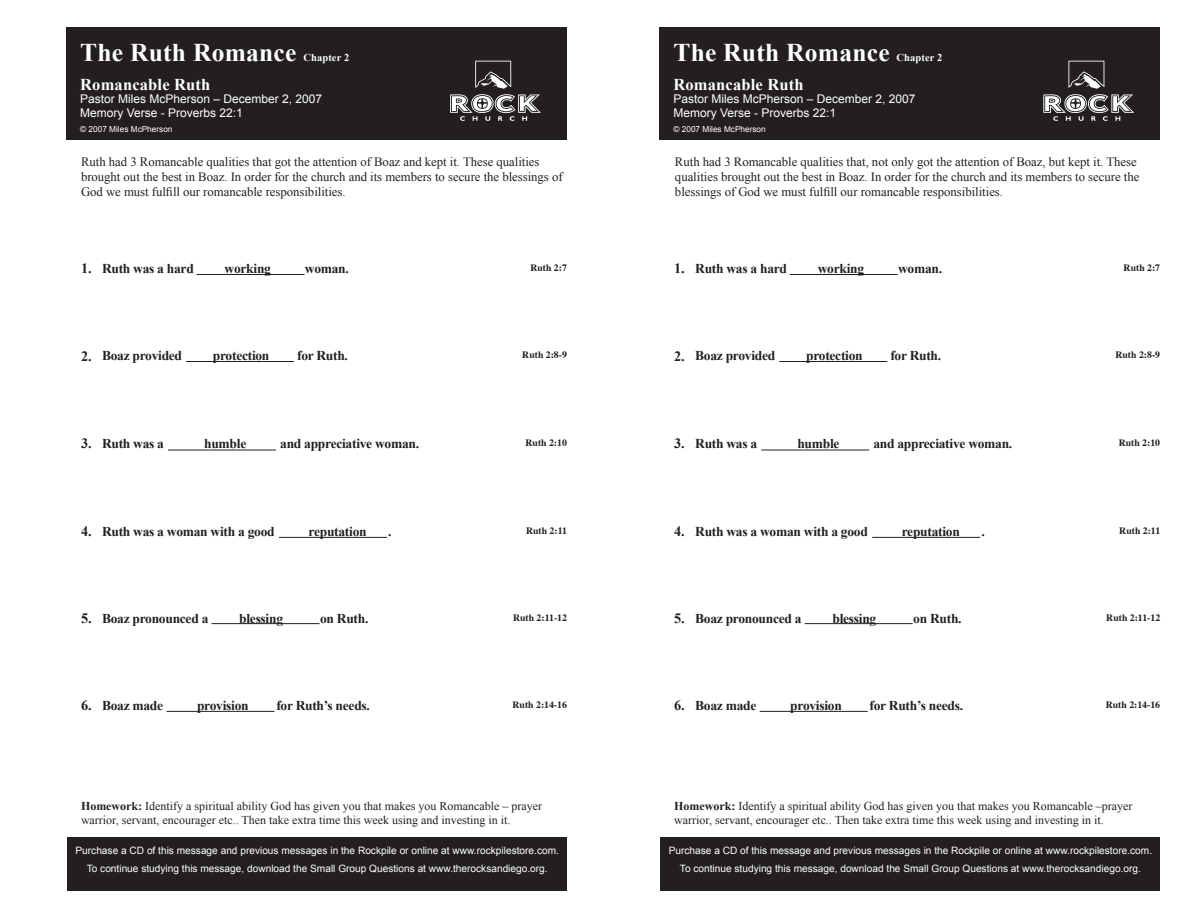
<style>
.page{position:relative;width:1188px;height:918px;background:#fff}
.page>*{position:absolute;margin:0;border:0;box-sizing:border-box;transform-origin:0 0}
.t1{font:700 25.5px "Times New Roman";letter-spacing:.01em;color:#fff}
.t2{font:700 16.5px "Times New Roman";letter-spacing:.01em;color:#fff}
.t3{font:700 14.25px "Times New Roman";color:#231f20}
.t4{font:700 13.5px "Times New Roman";letter-spacing:-.02em;color:#231f20}
.t5{font:12.75px/15px "Times New Roman";color:#231f20}
.t6{font:12px/13.5px "Times New Roman";color:#231f20}
.t7{font:12px/13.5px "Arial";color:#fff}
.t8{font:700 10.5px "Times New Roman";letter-spacing:.01em;color:#fff}
.t9{font:10.2px/18px "Arial";color:#fff;text-align:center}
.t10{font:700 9.75px "Times";color:#231f20}
.t11{font:8.25px "Arial";color:#fff}
.s1{font-size:14.25px}
.s2{font-weight:700}
</style>
<div class="page">
<div style="left:66px;top:27px;width:501px;height:113px;background:#231f20"></div>
<svg style="left:450px;top:61px;width:91px;height:60px"></svg>
<div style="left:659px;top:27px;width:501px;height:113px;background:#231f20"></div>
<svg style="left:1043px;top:61px;width:91px;height:60px"></svg>
<div style="left:67px;top:837px;width:500px;height:54px;background:#231f20"></div>
<div style="left:661px;top:837px;width:499px;height:54px;background:#231f20"></div>
<hr style="left:196px;top:274px;width:108px;height:1px;background:#231f20">
<hr style="left:790px;top:274px;width:108px;height:1px;background:#231f20">
<hr style="left:186px;top:361px;width:108px;height:1px;background:#231f20">
<hr style="left:779px;top:361px;width:108px;height:1px;background:#231f20">
<hr style="left:168px;top:450px;width:108px;height:1px;background:#231f20">
<hr style="left:761px;top:450px;width:108px;height:1px;background:#231f20">
<hr style="left:166px;top:711px;width:108px;height:1px;background:#231f20">
<hr style="left:760px;top:711px;width:108px;height:1px;background:#231f20">
<hr style="left:212px;top:623px;width:108px;height:1px;background:#231f20">
<hr style="left:805px;top:623px;width:108px;height:1px;background:#231f20">
<hr style="left:279px;top:537px;width:108px;height:1px;background:#231f20">
<hr style="left:872px;top:537px;width:108px;height:1px;background:#231f20">
<h1 class="t1" style="left:80px;top:38px;width:218px">The Ruth Romance</h1>
<p class="t8" style="left:303px;top:52px;width:47px">Chapter 2</p>
<p class="t2" style="left:80px;top:75px;width:132px">Romancable Ruth</p>
<p class="t7" style="left:80px;top:92px;width:244px">Pastor Miles McPherson – December 2, 2007<br>Memory Verse - Proverbs 22:1</p>
<h1 class="t1" style="left:673px;top:38px;width:218px">The Ruth Romance</h1>
<p class="t8" style="left:897px;top:52px;width:47px">Chapter 2</p>
<p class="t2" style="left:673px;top:75px;width:132px">Romancable Ruth</p>
<p class="t7" style="left:673px;top:92px;width:244px">Pastor Miles McPherson – December 2, 2007<br>Memory Verse - Proverbs 22:1</p>
<p class="t11" style="left:80px;top:124px;width:94px">© 2007 Miles McPherson</p>
<p class="t11" style="left:673px;top:124px;width:94px">© 2007 Miles McPherson</p>
<p class="t5" style="left:81px;top:154px;width:483px">Ruth had 3 Romancable qualities that got the attention of Boaz and kept it. These qualities brought out the best in Boaz. In order for the church and its members to secure the blessings of<br>God we must fulfill our romancable responsibilities.</p>
<p class="t5" style="left:675px;top:154px;width:466px">Ruth had 3 Romancable qualities that, not only got the attention of Boaz, but kept it. These qualities brought out the best in Boaz. In order for the church and its members to secure the blessings of God we must fulfill our romancable responsibilities.</p>
<p class="t4" style="left:81px;top:260px;width:114px"><span class="s1">1.</span> Ruth was a hard</p>
<p class="t4" style="left:225px;top:260px;width:48px">working</p>
<p class="t4" style="left:305px;top:260px;width:46px">woman.</p>
<p class="t10" style="left:530px;top:258px;width:38px">Ruth 2:7</p>
<p class="t4" style="left:674px;top:260px;width:114px"><span class="s1">1.</span> Ruth was a hard</p>
<p class="t4" style="left:818px;top:260px;width:48px">working</p>
<p class="t4" style="left:898px;top:260px;width:46px">woman.</p>
<p class="t10" style="left:1124px;top:258px;width:38px">Ruth 2:7</p>
<p class="t4" style="left:81px;top:348px;width:103px"><span class="s1">2.</span> Boaz provided</p>
<p class="t4" style="left:213px;top:348px;width:58px">protection</p>
<p class="t4" style="left:297px;top:348px;width:52px">for Ruth.</p>
<p class="t10" style="left:522px;top:346px;width:46px">Ruth 2:8-9</p>
<p class="t4" style="left:674px;top:348px;width:103px"><span class="s1">2.</span> Boaz provided</p>
<p class="t4" style="left:806px;top:348px;width:58px">protection</p>
<p class="t4" style="left:890px;top:348px;width:52px">for Ruth.</p>
<p class="t10" style="left:1116px;top:346px;width:46px">Ruth 2:8-9</p>
<p class="t4" style="left:102px;top:436px;width:64px">Ruth was a</p>
<p class="t4" style="left:204px;top:436px;width:44px">humble</p>
<p class="t4" style="left:280px;top:436px;width:140px">and appreciative woman.</p>
<p class="t4" style="left:695px;top:436px;width:64px">Ruth was a</p>
<p class="t4" style="left:797px;top:436px;width:44px">humble</p>
<p class="t4" style="left:873px;top:436px;width:140px">and appreciative woman.</p>
<p class="t3" style="left:81px;top:435px;width:12px">3.</p>
<p class="t3" style="left:674px;top:435px;width:12px">3.</p>
<p class="t10" style="left:526px;top:433px;width:43px">Ruth 2:10</p>
<p class="t10" style="left:1119px;top:433px;width:43px">Ruth 2:10</p>
<p class="t4" style="left:102px;top:523px;width:174px">Ruth was a woman with a good</p>
<p class="t4" style="left:309px;top:523px;width:60px">reputation</p>
<p class="t4" style="left:388px;top:523px;width:5px">.</p>
<p class="t4" style="left:695px;top:523px;width:174px">Ruth was a woman with a good</p>
<p class="t4" style="left:902px;top:523px;width:60px">reputation</p>
<p class="t4" style="left:981px;top:523px;width:5px">.</p>
<p class="t3" style="left:81px;top:523px;width:12px">4.</p>
<p class="t3" style="left:674px;top:523px;width:12px">4.</p>
<p class="t10" style="left:526px;top:521px;width:42px">Ruth 2:11</p>
<p class="t10" style="left:1119px;top:521px;width:42px">Ruth 2:11</p>
<p class="t4" style="left:102px;top:610px;width:108px">Boaz pronounced a</p>
<p class="t4" style="left:239px;top:610px;width:45px">blessing</p>
<p class="t4" style="left:320px;top:610px;width:50px">on Ruth.</p>
<p class="t4" style="left:695px;top:610px;width:108px">Boaz pronounced a</p>
<p class="t4" style="left:832px;top:610px;width:45px">blessing</p>
<p class="t4" style="left:913px;top:610px;width:50px">on Ruth.</p>
<p class="t3" style="left:81px;top:610px;width:12px">5.</p>
<p class="t3" style="left:674px;top:610px;width:12px">5.</p>
<p class="t10" style="left:513px;top:608px;width:55px">Ruth 2:11-12</p>
<p class="t10" style="left:1106px;top:608px;width:55px">Ruth 2:11-12</p>
<p class="t4" style="left:102px;top:697px;width:63px">Boaz made</p>
<p class="t4" style="left:197px;top:697px;width:53px">provision</p>
<p class="t4" style="left:276px;top:697px;width:95px">for Ruth’s needs.</p>
<p class="t4" style="left:695px;top:697px;width:63px">Boaz made</p>
<p class="t4" style="left:790px;top:697px;width:53px">provision</p>
<p class="t4" style="left:870px;top:697px;width:95px">for Ruth’s needs.</p>
<p class="t3" style="left:81px;top:697px;width:12px">6.</p>
<p class="t3" style="left:674px;top:697px;width:12px">6.</p>
<p class="t10" style="left:513px;top:695px;width:56px">Ruth 2:14-16</p>
<p class="t10" style="left:1106px;top:695px;width:56px">Ruth 2:14-16</p>
<p class="t6" style="left:81px;top:799px;width:463px"><span class="s2">Homework:</span> Identify a spiritual ability God has given you that makes you Romancable – prayer warrior, servant, encourager etc.. Then take extra time this week using and investing in it.</p>
<p class="t6" style="left:674px;top:799px;width:460px"><span class="s2">Homework:</span> Identify a spiritual ability God has given you that makes you Romancable –prayer warrior, servant, encourager etc.. Then take extra time this week using and investing in it.</p>
<p class="t9" style="left:76px;top:841px;width:485px">Purchase a CD of this message and previous messages in the Rockpile or online at www.rockpilestore.com.<br>To continue studying this message, download the Small Group Questions at www.therocksandiego.org.</p>
<p class="t9" style="left:669px;top:841px;width:485px">Purchase a CD of this message and previous messages in the Rockpile or online at www.rockpilestore.com.<br>To continue studying this message, download the Small Group Questions at www.therocksandiego.org.</p>
</div>
